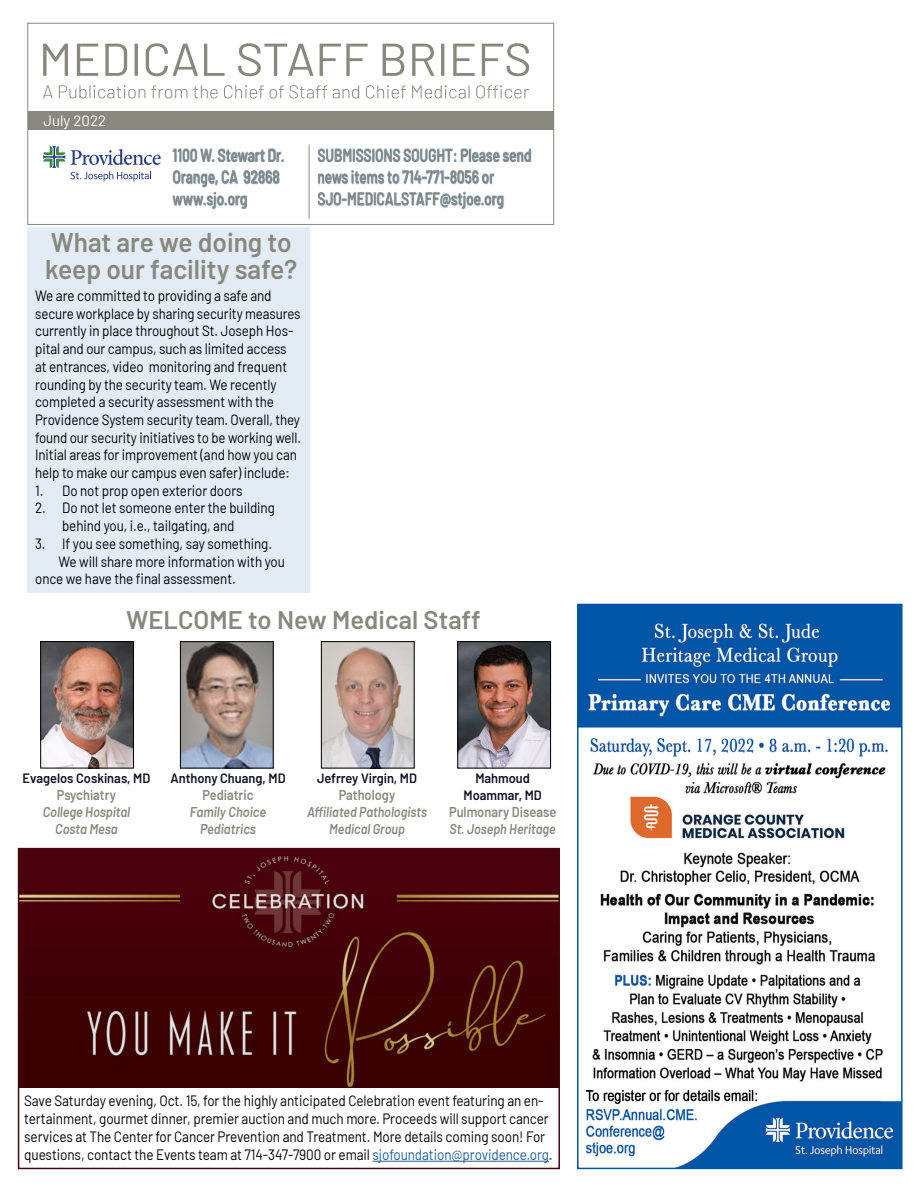
<style>
.page{position:relative;width:918px;height:1188px;background:#fff}
.page>*{position:absolute;margin:0;border:0;box-sizing:border-box;transform-origin:0 0}
.t1{font:600 27px/27px "Barlow";color:#88887e}
.t2{font:600 25.5px "Barlow";letter-spacing:.005em;color:#88887e}
.t3{font:600 18px/21.6px "Barlow";color:#88887e;scale:.75 1}
.t4{font:15px/18px "Barlow";letter-spacing:-.005em;color:#000;scale:.9 1}
.t5{font:15px "Barlow";color:#fff}
.t6{font:14.85px/17.7px "Barlow";letter-spacing:-.005em;color:#000;scale:.89 1}
.t7{font:14.85px/17.7px "Barlow";letter-spacing:-.005em;color:#000;scale:.9 1}
.t8{font:italic 600 14.25px/17.1px "Barlow";color:#88887e;text-align:center;scale:.88 1}
.t9{font:italic 600 14.25px/17.1px "Barlow";color:#88887e;text-align:center;scale:.9 1}
.t10{font:600 13.5px/17.1px "Barlow";color:#101025;text-align:center;scale:.95 1}
.s1{font-style:normal}
.s2{color:#215e9e}
</style>
<div class="page">
<div style="left:28px;top:227px;width:282px;height:366px;background:#e3ecf5"></div>
<div style="left:28px;top:111px;width:526px;height:19px;background:#88887e"></div>
<hr style="left:309px;top:144px;width:1px;height:74px;background:#88887e">
<svg style="left:43px;top:43px;width:486px;height:33px"></svg>
<svg style="left:71px;top:149px;width:90px;height:16px"></svg>
<svg style="left:43px;top:146px;width:22px;height:22px"></svg>
<svg style="left:71px;top:171px;width:80px;height:10px"></svg>
<svg style="left:43px;top:85px;width:486px;height:14px"></svg>
<div style="left:28px;top:23px;width:526px;height:202px;border:1px solid #88887e"></div>
<div style="left:318px;top:148px;width:214px;height:61px;background:#215e9e;opacity:.75"></div>
<div style="left:172px;top:148px;width:112px;height:61px;background:#215e9e;opacity:.75"></div>
<img style="left:42px;top:643px;width:90px;height:123px">
<div style="left:40px;top:641px;width:94px;height:127px;border:1px solid #000"></div>
<img style="left:182px;top:643px;width:90px;height:123px">
<div style="left:180px;top:641px;width:94px;height:127px;border:1px solid #000"></div>
<img style="left:323px;top:643px;width:90px;height:123px">
<div style="left:321px;top:641px;width:94px;height:127px;border:1px solid #000"></div>
<img style="left:459px;top:643px;width:90px;height:123px">
<div style="left:457px;top:641px;width:94px;height:127px;border:1px solid #000"></div>
<img style="left:21px;top:851px;width:536px;height:237px">
<div style="left:18px;top:848px;width:542px;height:321px;border:2px solid #440810"></div>
<hr style="left:373px;top:1161px;width:176px;height:1px;background:#215e9e">
<img style="left:580px;top:607px;width:320px;height:559px">
<div style="left:577px;top:604px;width:326px;height:565px;border:2px solid #0055a7"></div>
<p class="t5" style="left:43px;top:110px;width:64px">July 2022</p>
<p class="t3" style="left:173px;top:143px;width:150px">1100 W. Stewart Dr.</p>
<p class="t3" style="left:173px;top:165px;width:144px">Orange, CA 92868</p>
<p class="t3" style="left:173px;top:186px;width:101px">www.sjo.org</p>
<p class="t1" style="left:45px;top:227px;width:253px">What are we doing to keep our facility safe?</p>
<p class="t4" style="left:35px;top:285px;width:264px">We are committed to providing a safe and</p>
<p class="t6" style="left:35px;top:303px;width:300px">secure workplace by sharing security measures currently in place throughout St. Joseph Hos&shy;pital and our campus, such as limited access at entrances, video monitoring and frequent rounding by the security team. We recently completed a security assessment with the Providence System security team. Overall, they found our security initiatives to be working well.<br>Initial areas for improvement (and how you can help to make our campus even safer) include:</p>
<p class="t7" style="left:35px;top:480px;width:232px">1. Do not prop open exterior doors</p>
<p class="t7" style="left:62px;top:498px;width:238px;text-indent:-27px">2. Do not let someone enter the building behind you, i.e., tailgating, and</p>
<p class="t7" style="left:35px;top:534px;width:265px">3. If you see something, say something.</p>
<p class="t7" style="left:35px;top:551px;width:279px;text-indent:23px">We will share more information with you once we have the final assessment.</p>
<p class="t3" style="left:318px;top:143px;width:286px">SUBMISSIONS SOUGHT: Please send</p>
<p class="t3" style="left:318px;top:165px;width:250px">news items to 714-771-8056 or<br>SJO-MEDICALSTAFF@stjoe.org</p>
<p class="t2" style="left:126px;top:601px;width:356px">WELCOME to New Medical Staff</p>
<p class="t10" style="left:23px;top:769px;width:136px">Evagelos Coskinas, MD</p>
<p class="t9" style="left:43px;top:785px;width:99px"><span class="s1">Psychiatry<br></span>College Hospital<br>Costa Mesa</p>
<p class="t10" style="left:170px;top:769px;width:123px">Anthony Chuang, MD</p>
<p class="t9" style="left:190px;top:785px;width:86px"><span class="s1">Pediatric<br></span>Family Choice<br>Pediatrics</p>
<p class="t10" style="left:317px;top:769px;width:107px">Jefrrey Virgin, MD</p>
<p class="t8" style="left:307px;top:785px;width:138px"><span class="s1">Pathology<br></span>Affiliated Pathologists<br>Medical Group</p>
<p class="t10" style="left:464px;top:769px;width:84px">Mahmoud<br>Moammar, MD</p>
<p class="t8" style="left:449px;top:802px;width:123px;text-align:left"><span class="s1">Pulmonary Disease<br></span>St. Joseph Heritage</p>
<p class="t4" style="left:24px;top:1091px;width:589px">Save Saturday evening, Oct. 15, for the highly anticipated Celebration event featuring an en&shy;tertainment, gourmet dinner, premier auction and much more. Proceeds will support cancer services at The Center for Cancer Prevention and Treatment. More details coming soon! For questions, contact the Events team at 714-347-7900 or email <span class="s2">sjofoundation@providence.org</span>.</p>
</div>
